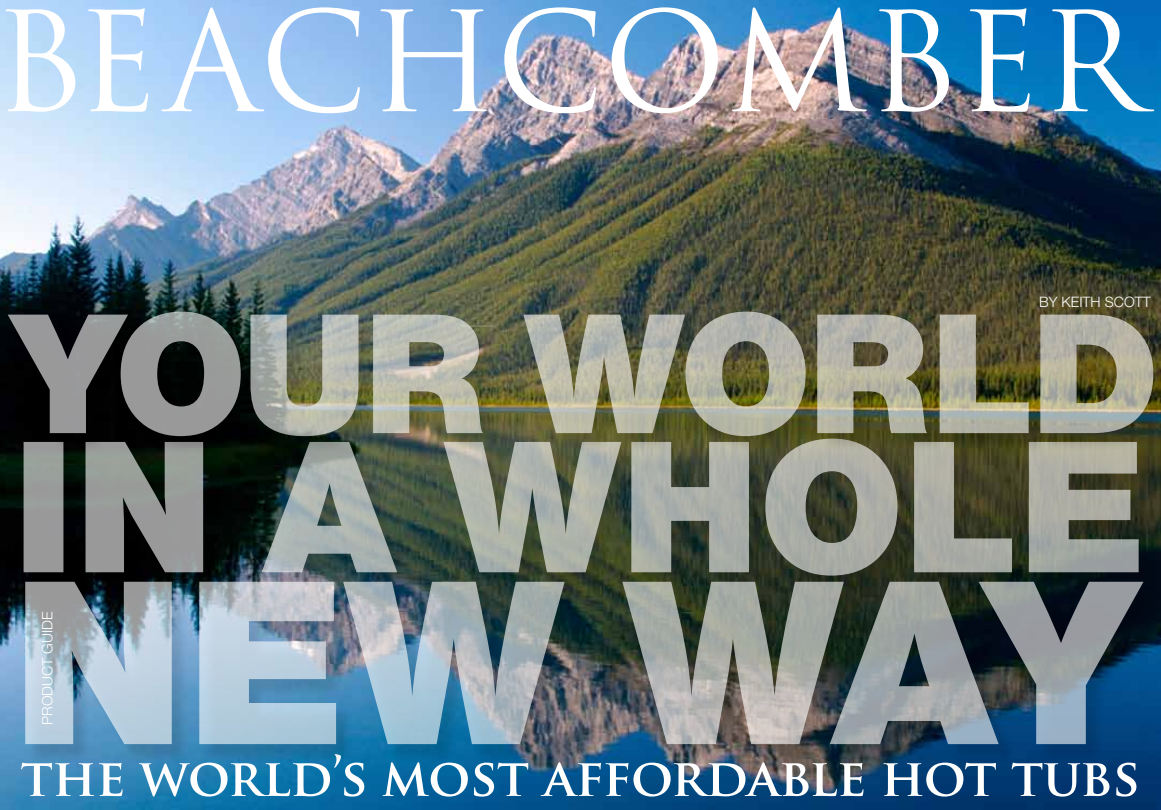
<style>
.page{position:relative;width:1161px;height:810px;background:#fff}
.page>*{position:absolute;margin:0;border:0;box-sizing:border-box;transform-origin:0 0}
.t1{font:135px "Trajan Pro";letter-spacing:-.005em;color:#fff}
.t2{font:700 51px "Trajan Pro";letter-spacing:-.01em;color:#fff}
.t3{font:300 14.4px "Helvetica Neue";color:#fff}
</style>
<div class="page">
<img style="left:0;top:0;width:1161px;height:810px">
<div style="left:26px;top:441px;width:1131px;height:153px;background:#000;opacity:.12"></div>
<svg style="left:24px;top:455px;width:1115px;height:121px;background:#71776e"></svg>
<div style="left:11px;top:314px;width:1150px;height:141px;background:#000;opacity:.12"></div>
<img style="left:8px;top:312px;width:1145px;height:124px">
<div style="left:27px;top:584px;width:1134px;height:179px;background:#000;opacity:.12"></div>
<img style="left:25px;top:582px;width:1119px;height:162px">
<h1 class="t1" style="left:-7px;top:-24px;width:1150px">BEACHCOMBER</h1>
<p class="t3" style="left:38px;top:725px;width:115px;rotate:-90deg">PRODUCT GUIDE</p>
<p class="t3" style="left:1039px;top:293px;width:113px">BY KEITH SCOTT</p>
<p class="t2" style="left:21px;top:746px;width:1121px">THE WORLD’S MOST AFFORDABLE HOT TUBS</p>
</div>
